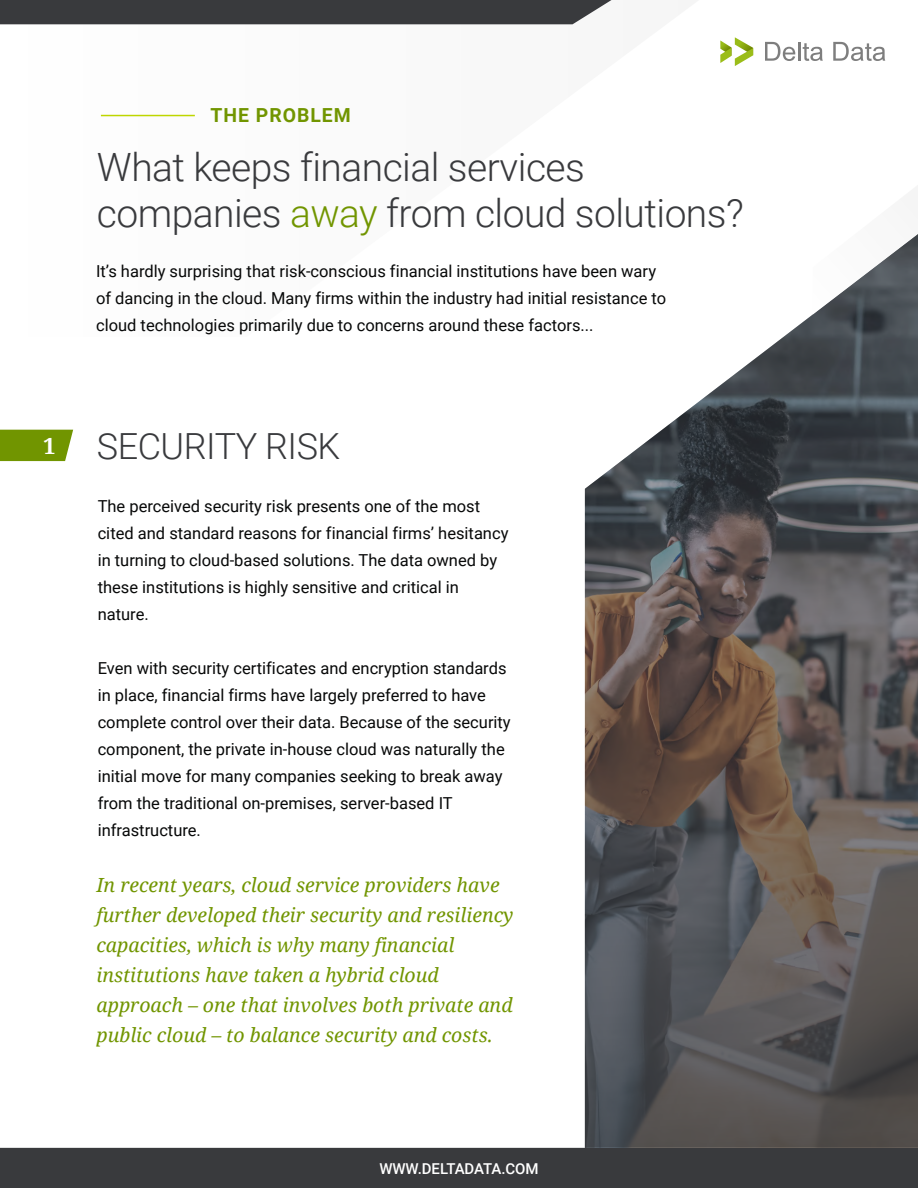
<style>
.page{position:relative;width:918px;height:1188px;background:#fff}
.page>*{position:absolute;margin:0;border:0;box-sizing:border-box;transform-origin:0 0}
.t1{font:300 39px/46.5px "Roboto";letter-spacing:-.015em;color:#393a3d}
.t2{font:300 36px "Roboto";letter-spacing:-.015em;color:#393a3d}
.t3{font:700 22.35px "Noto Serif";color:#fff}
.t4{font:italic 19.5px/30px "Noto Serif";color:#719500}
.t5{font:700 19.35px "Roboto";letter-spacing:.05em;color:#719500}
.t6{font:16.5px/27px "Roboto";color:#070808}
.t7{font:500 15px "Roboto";letter-spacing:-.005em;color:#fff}
.s1{color:#719500}
</style>
<div class="page">
<svg style="left:720px;top:37px;width:33px;height:29px"></svg>
<svg style="left:765px;top:42px;width:58px;height:19px"></svg>
<svg style="left:833px;top:42px;width:52px;height:19px"></svg>
<div style="left:0;top:430px;width:73px;height:31px;background:#719500"></div>
<div style="left:0;top:0;width:612px;height:24px;background:#393a3d"></div>
<div style="left:0;top:1148px;width:918px;height:40px;background:#393a3d"></div>
<hr style="left:101px;top:115px;width:94px;height:1px;background:#bed600">
<svg style="left:585px;top:314px;width:333px;height:834px;background:#625e5e"></svg>
<svg style="left:814px;top:234px;width:104px;height:80px"></svg>
<p class="t5" style="left:210px;top:101px;width:142px">THE PROBLEM</p>
<h1 class="t1" style="left:97px;top:142px;width:648px">What keeps financial services companies <span class="s1">away</span> from cloud solutions?</h1>
<p class="t6" style="left:96px;top:257px;width:572px">It’s hardly surprising that risk-conscious financial institutions have been wary of dancing in the cloud. Many firms within the industry had initial resistance to cloud technologies primarily due to concerns around these factors...</p>
<h3 class="t3" style="left:43px;top:430px;width:14px">1</h3>
<h2 class="t2" style="left:97px;top:421px;width:245px">SECURITY RISK</h2>
<p class="t6" style="left:98px;top:492px;width:412px">The perceived security risk presents one of the most cited and standard reasons for financial firms’ hesitancy in turning to cloud-based solutions. The data owned by these institutions is highly sensitive and critical in nature.</p>
<p class="t6" style="left:98px;top:654px;width:415px">Even with security certificates and encryption standards in place, financial firms have largely preferred to have complete control over their data. Because of the security component, the private in-house cloud was naturally the initial move for many companies seeking to break away from the traditional on-premises, server-based IT infrastructure.</p>
<p class="t4" style="left:96px;top:869px;width:419px">In recent years, cloud service providers have further developed their security and resiliency capacities, which is why many financial institutions have taken a hybrid cloud approach – one that involves both private and public cloud – to balance security and costs.</p>
<p class="t7" style="left:379px;top:1158px;width:161px">WWW.DELTADATA.COM</p>
</div>
